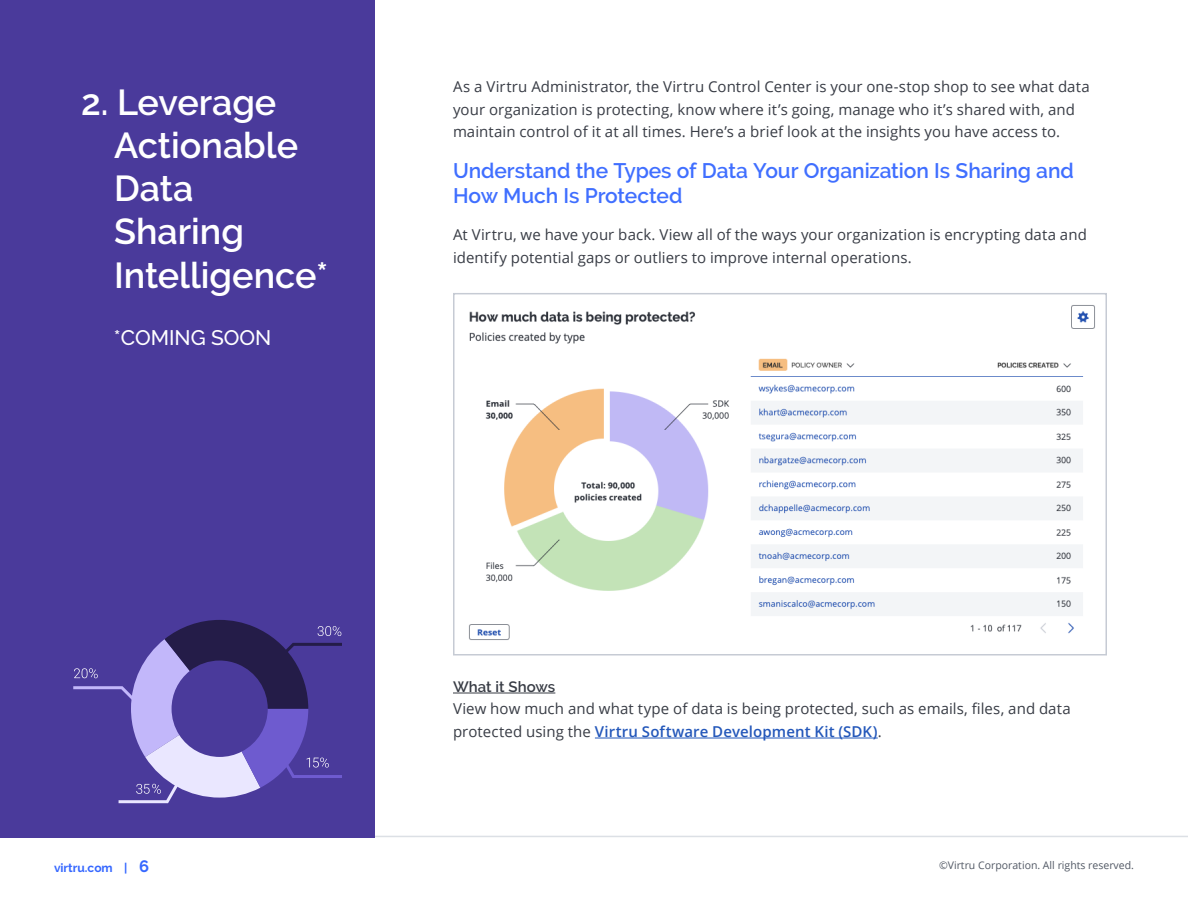
<style>
.page{position:relative;width:1188px;height:918px;background:#fff}
.page>*{position:absolute;margin:0;border:0;box-sizing:border-box;transform-origin:0 0}
.t1{font:600 36px/43.2px "Raleway";color:#fff}
.t2{font:600 21px/25.2px "Raleway";color:#406fff}
.t3{font:500 21px "Raleway";color:#fff}
.t4{font:15px/22.5px "Open Sans";letter-spacing:.005em;color:#383c45}
.t5{font:600 15px "Raleway";letter-spacing:.005em;color:#383c45}
.t6{font:700 12px "Raleway";color:#3668ff}
.t7{font:10.5px "Open Sans";color:#515864}
.s1{font-weight:600;color:#2357ba}
.s2{font-size:16.5px}
</style>
<div class="page">
<hr style="left:0;top:836px;width:1188px;height:1px;background:#dce0e5">
<hr style="left:453px;top:693px;width:102px;height:1px;background:#383c45">
<hr style="left:595px;top:738px;width:283px;height:1px;background:#2357ba">
<div style="left:0;top:0;width:375px;height:837px;background:#4a3a9b"></div>
<img style="left:469px;top:305px;width:626px;height:335px">
<div style="left:453px;top:293px;width:654px;height:363px;border:2px solid #c6cbd4"></div>
<svg style="left:73px;top:620px;width:269px;height:183px"></svg>
<h1 class="t1" style="left:114px;top:81px;width:216px;text-indent:-33px">2. Leverage<br>Actionable<br>Data<br>Sharing<br>Intelligence*</h1>
<h2 class="t3" style="left:114px;top:326px;width:159px">*COMING SOON</h2>
<p class="t4" style="left:453px;top:75px;width:638px">As a Virtru Administrator, the Virtru Control Center is your one-stop shop to see what data your organization is protecting, know where it’s going, manage who it’s shared with, and maintain control of it at all times. Here’s a brief look at the insights you have access to.</p>
<h2 class="t2" style="left:453px;top:158px;width:623px">Understand the Types of Data Your Organization Is Sharing and<br>How Much Is Protected</h2>
<p class="t4" style="left:453px;top:223px;width:635px">At Virtru, we have your back. View all of the ways your organization is encrypting data and identify potential gaps or outliers to improve internal operations.</p>
<p class="t5" style="left:453px;top:678px;width:104px">What it Shows</p>
<p class="t4" style="left:453px;top:697px;width:619px">View how much and what type of data is being protected, such as emails, files, and data protected using the <span class="s1">Virtru Software Development Kit (SDK)</span>.</p>
<p class="t6" style="left:54px;top:861px;width:97px">virtru.com | <span class="s2">6</span></p>
<p class="t7" style="left:939px;top:858px;width:196px">©Virtru Corporation. All rights reserved.</p>
</div>
